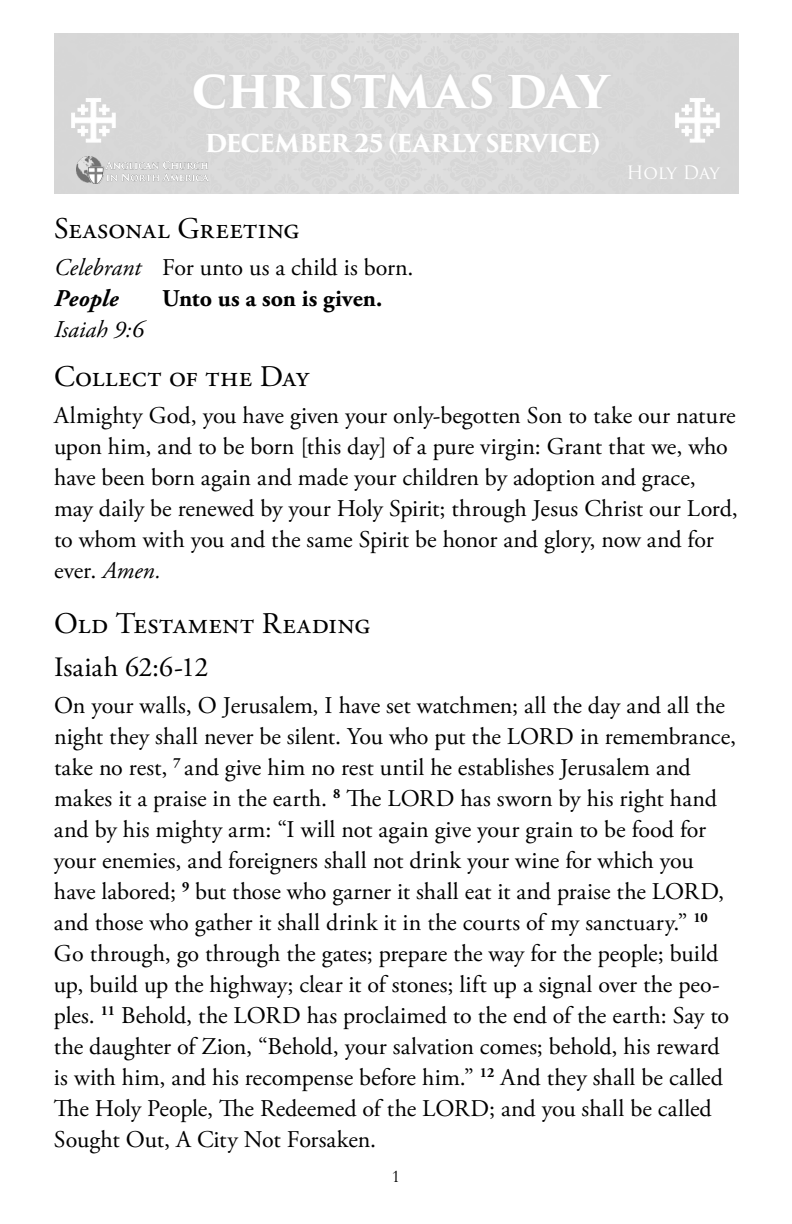
<style>
.page{position:relative;width:792px;height:1224px;background:#fff}
.page>*{position:absolute;margin:0;border:0;box-sizing:border-box;transform-origin:0 0}
.t1{font:700 44px "Trajan Pro 3";letter-spacing:-.015em;color:#fff}
.t2{font:30px "Adobe Garamond Pro";letter-spacing:.015em;color:#000}
.t3{font:28px "Adobe Garamond Pro";color:#000}
.t4{font:24px/31px "Adobe Garamond Pro";letter-spacing:-.005em;color:#000}
.t5{font:700 24px "Trajan Pro 3";letter-spacing:-.06em;color:#fff}
.t6{font:700 24px "Adobe Garamond Pro";letter-spacing:.005em;color:#000}
.t7{font:italic 24px "Adobe Garamond Pro";color:#000}
.t8{font:18px "Trajan Pro 3";letter-spacing:-.025em;color:#fff}
.t9{font:18px "Garamond";color:#000}
.s1{font-style:italic}
.s2{font-weight:700;font-style:italic}
</style>
<div class="page">
<div style="left:397px;top:33px;width:341px;height:160px;background:#d7d7d7"></div>
<div style="left:54px;top:33px;width:343px;height:160px;background:#d7d7d7"></div>
<div style="left:189px;top:33px;width:307px;height:110px;background:#d9d9d9"></div>
<div style="left:504px;top:64px;width:111px;height:130px;background:#d8d8d8"></div>
<svg style="left:72px;top:98px;width:43px;height:44px"></svg>
<svg style="left:676px;top:98px;width:43px;height:44px"></svg>
<img style="left:76px;top:157px;width:132px;height:27px">
<h1 class="t1" style="left:191px;top:59px;width:419px">CHRISTMAS DAY</h1>
<p class="t5" style="left:205px;top:125px;width:397px">DECEMBER 25 (EARLY SERVICE)</p>
<p class="t2" style="left:54px;top:210px;width:247px">Seasonal Greeting</p>
<p class="t4" style="left:54px;top:252px;width:361px"><span class="s1">Celebrant</span> For unto us a child is born.<br><span class="s2">People</span></p>
<p class="t6" style="left:162px;top:284px;width:222px">Unto us a son is given.</p>
<p class="t8" style="left:627px;top:160px;width:95px">Holy Day</p>
<p class="t7" style="left:54px;top:315px;width:91px">Isaiah 9:6</p>
<p class="t2" style="left:54px;top:358px;width:257px">Collect of the Day</p>
<p class="t4" style="left:54px;top:401px;width:685px">Almighty God, you have given your only-begotten Son to take our nature upon him, and to be born [this day] of a pure virgin: Grant that we, who have been born again and made your children by adoption and grace, may daily be renewed by your Holy Spirit; through Jesus Christ our Lord, to whom with you and the same Spirit be honor and glory, now and for ever. <span class="s1">Amen.</span></p>
<p class="t2" style="left:54px;top:605px;width:318px">Old Testament Reading</p>
<p class="t3" style="left:54px;top:650px;width:156px">Isaiah 62:6-12</p>
<p class="t4" style="left:54px;top:691px;width:684px">On your walls, O Jerusalem, I have set watchmen; all the day and all the night they shall never be silent. You who put the LORD in remembrance, take no rest, <sup>7</sup> and give him no rest until he establishes Jerusalem and makes it a praise in the earth. <sup>8</sup> The LORD has sworn by his right hand and by his mighty arm: “I will not again give your grain to be food for your enemies, and foreigners shall not drink your wine for which you have labored; <sup>9</sup> but those who garner it shall eat it and praise the LORD, and those who gather it shall drink it in the courts of my sanctuary.” <sup>10<br></sup>Go through, go through the gates; prepare the way for the people; build up, build up the highway; clear it of stones; lift up a signal over the peo&shy;ples. <sup>11</sup> Behold, the LORD has proclaimed to the end of the earth: Say to the daughter of Zion, “Behold, your salvation comes; behold, his reward is with him, and his recompense before him.” <sup>12</sup> And they shall be called The Holy People, The Redeemed of the LORD; and you shall be called Sought Out, A City Not Forsaken.</p>
<p class="t9" style="left:392px;top:1164px;width:10px">1</p>
</div>
